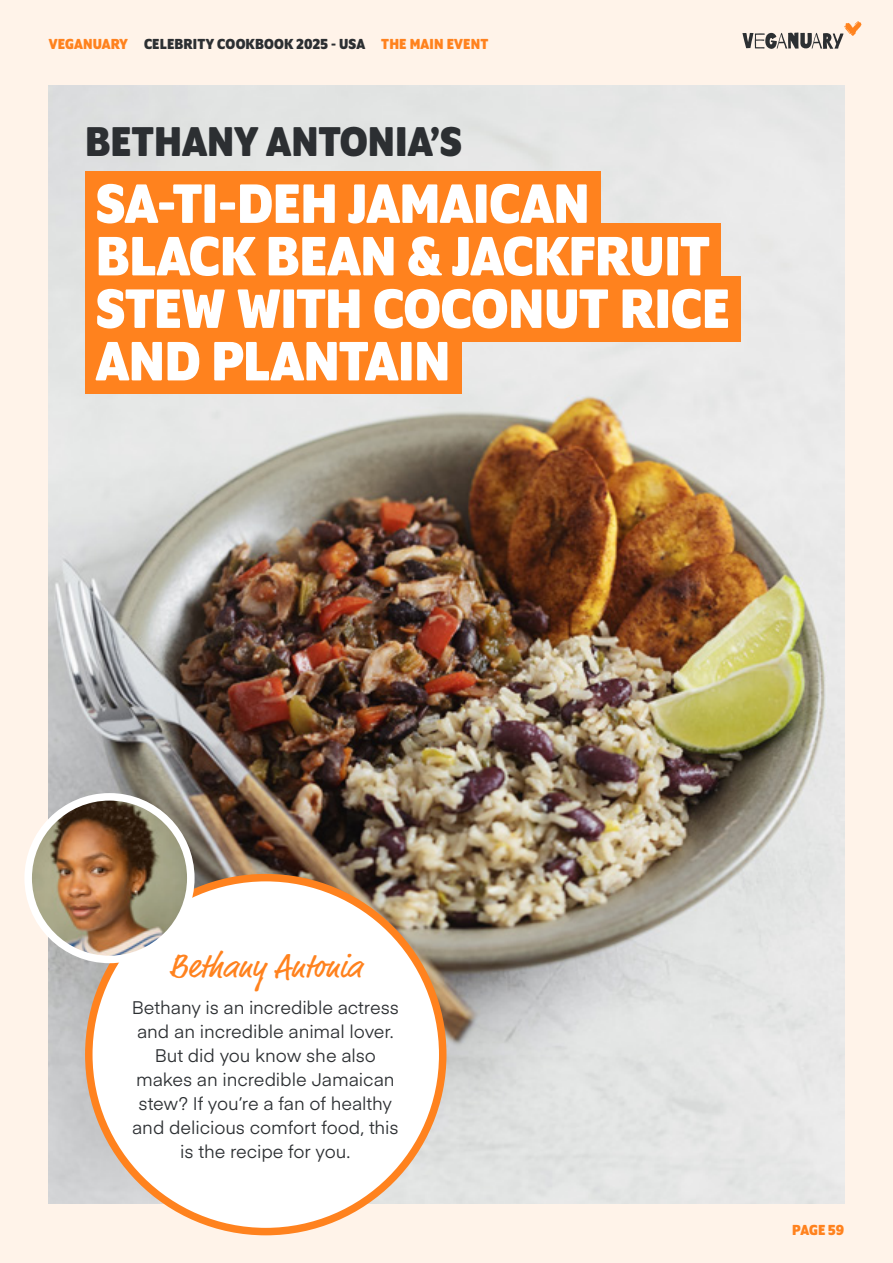
<style>
.page{position:relative;width:893px;height:1263px;background:#fff3e9}
.page>*{position:absolute;margin:0;border:0;box-sizing:border-box;transform-origin:0 0}
.Recipe_Title_-_Orange{font:700 60px "Program OT";letter-spacing:-.01em;color:#fff}
.Recipe_Author{font:700 45px "Program OT";color:#2c2f32}
.Bubble_Celebrity_Name{font:33px "Market Pro";color:#ff821e}
.Bubble_Celebrity_Bio{font:18px/24px "Eina 01";letter-spacing:-.005em;color:#2c2f32;text-align:center}
.t1{font:700 15.75px "Program OT";letter-spacing:.01em;color:#2c2f32}
.t2{font:700 15.75px "Program OT";letter-spacing:-.005em;color:#ff821e}
.s1{color:#ff821e}
</style>
<div class="page">
<img style="left:49px;top:85px;width:795px;height:1118px">
<svg style="left:742px;top:21px;width:119px;height:28px"></svg>
<div style="left:85px;top:171px;width:515px;height:66px;background:#ff821e"></div>
<div style="left:85px;top:224px;width:636px;height:65px;background:#ff821e"></div>
<div style="left:85px;top:276px;width:655px;height:66px;background:#ff821e"></div>
<div style="left:85px;top:329px;width:376px;height:65px;background:#ff821e"></div>
<div style="left:89px;top:878px;width:354px;height:353px;background:#fff;border-radius:50%"></div>
<div style="left:85px;top:874px;width:361px;height:361px;border:8px solid #ff821e;border-radius:50%"></div>
<img style="left:28px;top:797px;width:163px;height:162px;border-radius:50%">
<div style="left:24px;top:793px;width:171px;height:170px;border:8px solid #fff;border-radius:50%"></div>
<p class="t1" style="left:49px;top:35px;width:441px"><span class="s1">VEGANUARY</span> CELEBRITY COOKBOOK 2025 - USA <span class="s1">THE MAIN EVENT</span></p>
<p class="Recipe_Author" style="left:85px;top:116px;width:379px">BETHANY ANTONIA’S</p>
<p class="Recipe_Title_-_Orange" style="left:96px;top:169px;width:495px">SA-TI-DEH JAMAICAN</p>
<p class="Recipe_Title_-_Orange" style="left:96px;top:221px;width:616px">BLACK BEAN &amp; JACKFRUIT</p>
<p class="Recipe_Title_-_Orange" style="left:96px;top:274px;width:636px">STEW WITH COCONUT RICE</p>
<p class="Recipe_Title_-_Orange" style="left:96px;top:326px;width:356px">AND PLANTAIN</p>
<p class="Bubble_Celebrity_Name" style="left:169px;top:943px;width:195px">Bethany Antonia</p>
<p class="Bubble_Celebrity_Bio" style="left:132px;top:994px;width:268px">Bethany is an incredible actress and an incredible animal lover.<br>But did you know she also makes an incredible Jamaican stew? If you’re a fan of healthy and delicious comfort food, this is the recipe for you.</p>
<p class="t2" style="left:792px;top:1221px;width:53px">PAGE 59</p>
</div>
